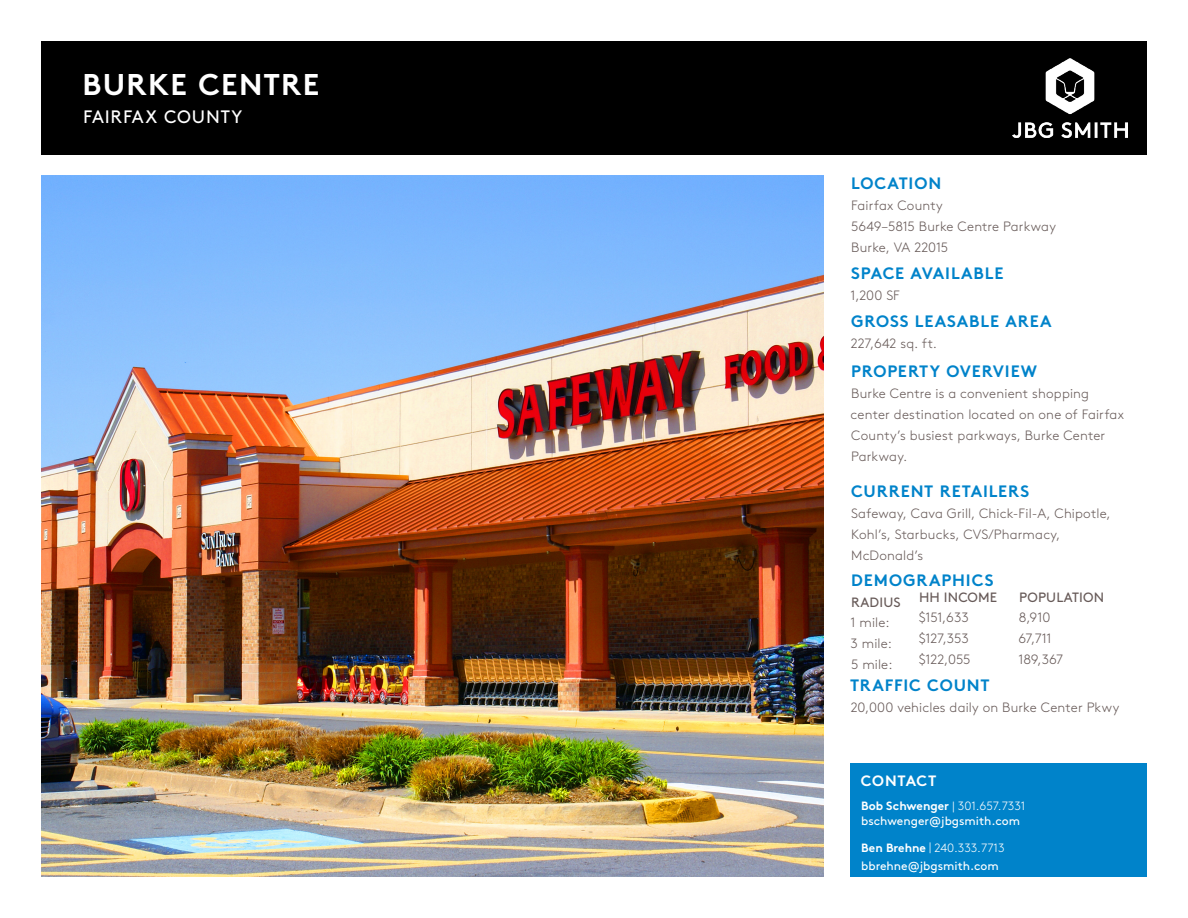
<style>
.page{position:relative;width:1188px;height:918px;background:#fff}
.page>*{position:absolute;margin:0;border:0;box-sizing:border-box;transform-origin:0 0}
.t1{font:700 30px "Brown Pro";letter-spacing:.05em;color:#fff}
.t2{font:18px "Brown Pro";letter-spacing:.045em;color:#fff}
.t3{font:700 16.5px "Brown Pro";letter-spacing:.055em;color:#0083ca}
.t4{font:700 15px "Brown Pro";letter-spacing:.045em;color:#fff}
.t5{font:300 13.5px/21px "Brown Pro";letter-spacing:.01em;color:#675a58}
.t6{font:13.5px "Brown Pro";letter-spacing:.01em;color:#675a58}
.t7{font:300 13.5px "Brown Pro";letter-spacing:-.01em;color:#675a58}
.t8{font:300 12px "Brown Pro";letter-spacing:-.005em;color:#fff}
.t9{font:12px "Brown Pro";color:#fff}
.s1{font-weight:700}
</style>
<div class="page">
<img style="left:41px;top:176px;width:783px;height:701px">
<svg style="left:304px;top:175px;width:243px;height:1px"></svg>
<div style="left:0;top:40px;width:1188px;height:115px;background:#000"></div>
<div style="left:850px;top:763px;width:298px;height:115px;background:#0083ca"></div>
<img style="left:1012px;top:58px;width:116px;height:79px">
<div style="left:1148px;top:0;width:40px;height:918px;background:#fff"></div>
<div style="left:0;top:0;width:40px;height:918px;background:#fff"></div>
<p class="t1" style="left:82px;top:60px;width:238px">BURKE CENTRE</p>
<p class="t2" style="left:83px;top:103px;width:160px">FAIRFAX COUNTY</p>
<p class="t3" style="left:851px;top:170px;width:92px">LOCATION</p>
<p class="t5" style="left:851px;top:194px;width:93px">Fairfax County</p>
<p class="t5" style="left:851px;top:215px;width:206px">5649–5815 Burke Centre Parkway</p>
<p class="t7" style="left:851px;top:237px;width:99px">Burke, VA 22015</p>
<p class="t3" style="left:851px;top:260px;width:154px">SPACE AVAILABLE</p>
<p class="t5" style="left:851px;top:284px;width:51px">1,200 SF</p>
<p class="t3" style="left:851px;top:308px;width:202px">GROSS LEASABLE AREA</p>
<p class="t5" style="left:851px;top:332px;width:88px">227,642 sq. ft.</p>
<p class="t3" style="left:851px;top:357px;width:187px">PROPERTY OVERVIEW</p>
<p class="t5" style="left:851px;top:381px;width:275px">Burke Centre is a convenient shopping center destination located on one of Fairfax County’s busiest parkways, Burke Center Parkway.</p>
<p class="t3" style="left:851px;top:477px;width:180px">CURRENT RETAILERS</p>
<p class="t5" style="left:851px;top:501px;width:261px">Safeway, Cava Grill, Chick-Fil-A, Chipotle,<br>Kohl’s, Starbucks, CVS/Pharmacy,<br>McDonald’s</p>
<p class="t3" style="left:851px;top:566px;width:144px">DEMOGRAPHICS</p>
<p class="t6" style="left:851px;top:592px;width:51px">RADIUS</p>
<p class="t5" style="left:851px;top:611px;width:41px">1 mile:</p>
<p class="t5" style="left:851px;top:632px;width:43px">3 mile:</p>
<p class="t5" style="left:851px;top:653px;width:43px">5 mile:</p>
<p class="t6" style="left:919px;top:587px;width:80px">HH INCOME</p>
<p class="t5" style="left:919px;top:606px;width:51px">$151,633</p>
<p class="t5" style="left:919px;top:627px;width:51px">$127,353</p>
<p class="t5" style="left:919px;top:648px;width:53px">$122,055</p>
<p class="t6" style="left:1019px;top:587px;width:87px">POPULATION</p>
<p class="t5" style="left:1019px;top:606px;width:33px">8,910</p>
<p class="t5" style="left:1018px;top:627px;width:35px">67,711</p>
<p class="t5" style="left:1018px;top:648px;width:46px">189,367</p>
<p class="t3" style="left:850px;top:671px;width:141px">TRAFFIC COUNT</p>
<p class="t5" style="left:851px;top:695px;width:270px">20,000 vehicles daily on Burke Center Pkwy</p>
<p class="t4" style="left:861px;top:768px;width:77px">CONTACT</p>
<p class="t8" style="left:861px;top:797px;width:165px"><span class="s1">Bob Schwenger</span> | 301.657.7331</p>
<p class="t9" style="left:861px;top:812px;width:161px">bschwenger@jbgsmith.com</p>
<p class="t8" style="left:861px;top:839px;width:145px"><span class="s1">Ben Brehne</span> | 240.333.7713</p>
<p class="t9" style="left:861px;top:857px;width:139px">bbrehne@jbgsmith.com</p>
</div>
